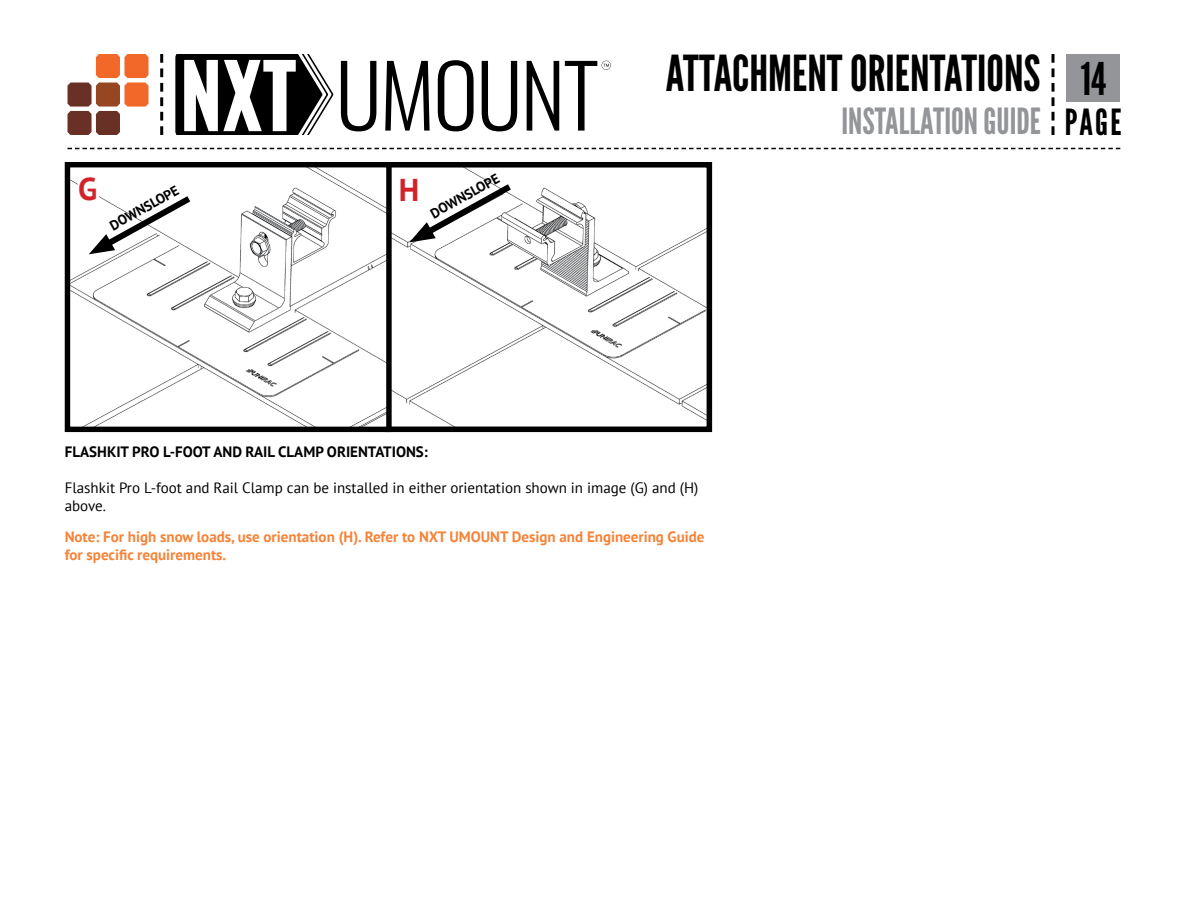
<style>
.page{position:relative;width:1188px;height:918px;background:#fff}
.page>*{position:absolute;margin:0;border:0;box-sizing:border-box;transform-origin:0 0}
.t1{font:49.5px "League Gothic";color:#000}
.t2{font:36px "League Gothic";color:#939598}
.t3{font:700 31.5px "PT Sans";color:#d2232a}
.t4{font:700 15px/18px "PT Sans";color:#f58338}
.t5{font:15px/18px "PT Sans";color:#000}
.t6{font:700 15px "PT Sans";color:#000}
.t7{font:700 13.8px "PT Sans";color:#000}
.s1{font-size:45px}
.s2{color:#000}
</style>
<div class="page">
<svg style="left:1052px;top:54px;width:2px;height:81px"></svg>
<svg style="left:68px;top:54px;width:81px;height:81px"></svg>
<svg style="left:160px;top:54px;width:3px;height:81px"></svg>
<svg style="left:68px;top:148px;width:1052px;height:1px"></svg>
<svg style="left:175px;top:54px;width:158px;height:81px"></svg>
<svg style="left:341px;top:61px;width:35px;height:70px"></svg>
<svg style="left:385px;top:61px;width:45px;height:70px"></svg>
<svg style="left:438px;top:60px;width:36px;height:71px"></svg>
<svg style="left:482px;top:61px;width:35px;height:70px"></svg>
<svg style="left:527px;top:61px;width:32px;height:70px"></svg>
<svg style="left:565px;top:61px;width:46px;height:70px"></svg>
<div style="left:1066px;top:54px;width:54px;height:48px;background:#939598"></div>
<img style="left:71px;top:168px;width:634px;height:258px">
<div style="left:385px;top:162px;width:327px;height:270px;border:6px solid #000"></div>
<div style="left:65px;top:162px;width:327px;height:270px;border:5px solid #000"></div>
<div style="left:78px;top:175px;width:21px;height:27px;background:#fff"></div>
<svg style="left:89px;top:191px;width:108px;height:64px"></svg>
<svg style="left:409px;top:179px;width:109px;height:64px"></svg>
<h1 class="t1" style="left:666px;top:44px;width:442px">ATTACHMENT ORIENTATIONS <span class="s1">14</span></h1>
<p class="t7" style="left:106px;top:219px;width:78px;rotate:-29deg">DOWNSLOPE</p>
<p class="t7" style="left:427px;top:207px;width:78px;rotate:-29deg">DOWNSLOPE</p>
<h3 class="t3" style="left:78px;top:168px;width:21px">G</h3>
<h3 class="t3" style="left:399px;top:170px;width:22px">H</h3>
<p class="t6" style="left:65px;top:441px;width:365px">FLASHKIT PRO L-FOOT AND RAIL CLAMP ORIENTATIONS:</p>
<p class="t5" style="left:65px;top:478px;width:635px">Flashkit Pro L-foot and Rail Clamp can be installed in either orientation shown in image (G) and (H) above.</p>
<p class="t4" style="left:65px;top:527px;width:641px">Note: For high snow loads, use orientation (H). Refer to NXT UMOUNT Design and Engineering Guide for specific requirements.</p>
<h2 class="t2" style="left:841px;top:100px;width:282px">INSTALLATION GUIDE <span class="s2">PAGE</span></h2>
</div>
